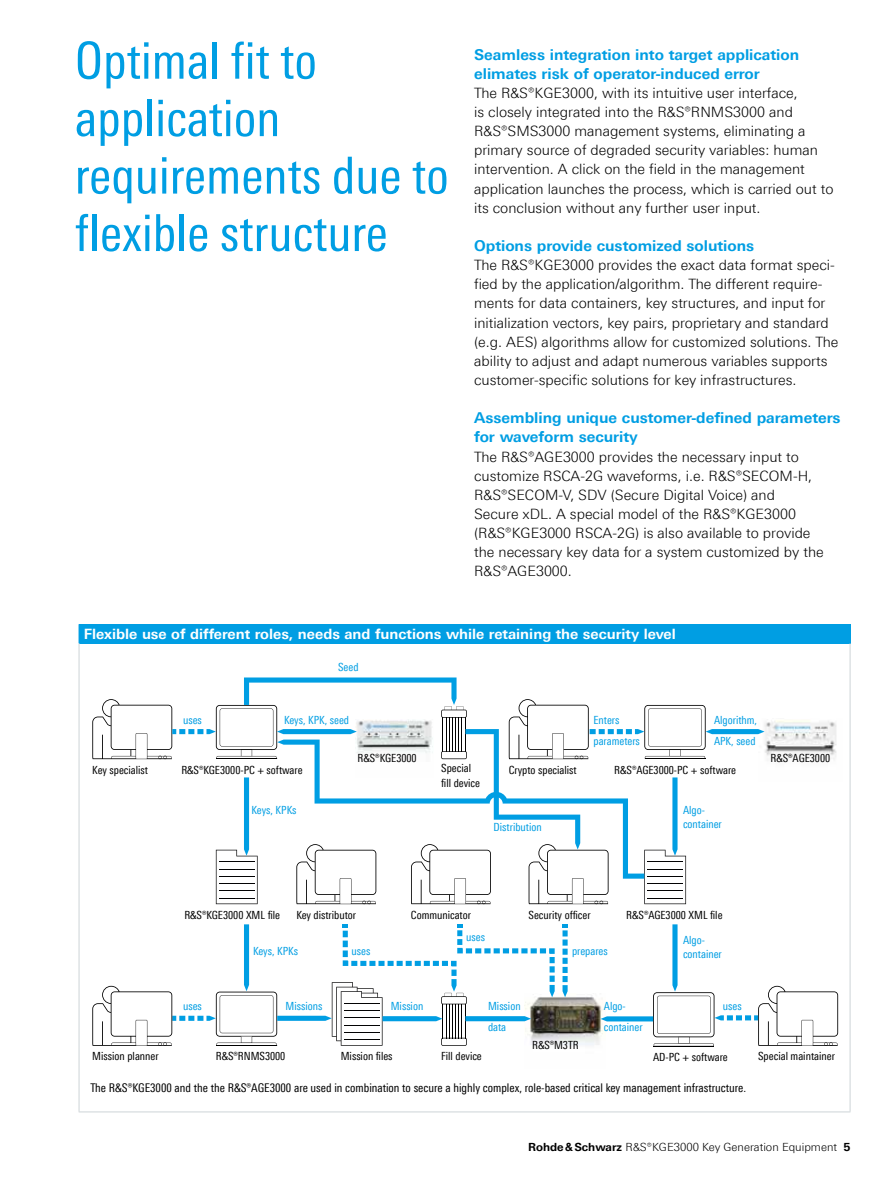
<style>
.page{position:relative;width:893px;height:1191px;background:#fff}
.page>*{position:absolute;margin:0;border:0;box-sizing:border-box;transform-origin:0 0}
.t1{font:51px/57.4px "Linotype Univers 420 Cn";color:#009ee3}
.t2{font:700 15px/19.2px "Linotype Univers 630";color:#009ee3}
.t3{font:300 14.25px/19.2px "Linotype Univers 330";color:#000}
.t4{font:700 14.25px "Linotype Univers 630";color:#fff}
.t5{font:12px "Linotype Univers 420 Cn";color:#000}
.t6{font:11.25px/14.2px "Linotype Univers 420 Cn";color:#000}
.t7{font:11.25px/21px "Linotype Univers 420 Cn";color:#009ee3}
.t8{font:300 11.25px "Linotype Univers 330";color:#000}
.s1{font-family:"Linotype Univers 630";font-weight:700}
</style>
<div class="page">
<div style="left:79px;top:624px;width:771px;height:19px;background:#009ee3"></div>
<svg style="left:850px;top:624px;width:1px;height:19px"></svg>
<hr style="left:79px;top:643px;width:1px;height:468px;background:#cdd4d7">
<hr style="left:850px;top:643px;width:1px;height:468px;background:#cdd4d7">
<hr style="left:79px;top:1111px;width:771px;height:1px;background:#cdd4d7">
<img style="left:555px;top:995px;width:46px;height:50px">
<hr style="left:216px;top:1045px;width:61px;height:1px;background:#000">
<svg style="left:92px;top:924px;width:463px;height:121px"></svg>
<svg style="left:601px;top:924px;width:237px;height:122px"></svg>
<svg style="left:562px;top:924px;width:6px;height:73px"></svg>
<img style="left:764px;top:720px;width:73px;height:41px">
<svg style="left:92px;top:677px;width:672px;height:227px"></svg>
<h1 class="t1" style="left:75px;top:32px;width:375px">Optimal fit to application requirements due to flexible structure</h1>
<p class="t2" style="left:474px;top:44px;width:327px">Seamless integration into target application elimates risk of operator-induced error</p>
<p class="t3" style="left:474px;top:83px;width:361px">The R&amp;S®KGE3000, with its intuitive user interface,<br>is closely integrated into the R&amp;S®RNMS3000 and R&amp;S®SMS3000 management systems, eliminating a primary source of degraded security variables: human intervention. A click on the field in the management application launches the process, which is carried out to its conclusion without any further user input.</p>
<p class="t2" style="left:474px;top:236px;width:282px">Options provide customized solutions</p>
<p class="t3" style="left:474px;top:255px;width:366px">The R&amp;S®KGE3000 provides the exact data format speci&shy;fied by the application/algorithm. The different require&shy;ments for data containers, key structures, and input for initialization vectors, key pairs, proprietary and standard (e.g. AES) algorithms allow for customized solutions. The ability to adjust and adapt numerous variables supports customer-specific solutions for key infrastructures.</p>
<p class="t2" style="left:474px;top:408px;width:368px">Assembling unique customer-defined parameters for waveform security</p>
<p class="t3" style="left:474px;top:447px;width:351px">The R&amp;S®AGE3000 provides the necessary input to customize RSCA-2G waveforms, i.e. R&amp;S®SECOM-H, R&amp;S®SECOM-V, SDV (Secure Digital Voice) and<br>Secure xDL. A special model of the R&amp;S®KGE3000 (R&amp;S®KGE3000 RSCA-2G) is also available to provide the necessary key data for a system customized by the R&amp;S®AGE3000.</p>
<p class="t4" style="left:84px;top:625px;width:593px">Flexible use of different roles, needs and functions while retaining the security level</p>
<p class="t7" style="left:338px;top:656px;width:22px">Seed</p>
<p class="t6" style="left:92px;top:762px;width:57px">Key specialist</p>
<p class="t7" style="left:183px;top:709px;width:20px">uses</p>
<p class="t7" style="left:284px;top:709px;width:67px">Keys, KPK, seed</p>
<p class="t7" style="left:593px;top:709px;width:48px">Enters parameters</p>
<p class="t7" style="left:714px;top:709px;width:45px">Algorithm,<br>APK, seed</p>
<p class="t6" style="left:358px;top:750px;width:61px">¸KGE3000</p>
<p class="t6" style="left:441px;top:761px;width:40px">Special fill device</p>
<p class="t6" style="left:509px;top:762px;width:69px">Crypto specialist</p>
<p class="t6" style="left:181px;top:762px;width:123px">R&amp;S®KGE3000-PC + software</p>
<p class="t6" style="left:614px;top:762px;width:123px">R&amp;S®AGE3000-PC + software</p>
<p class="t7" style="left:252px;top:799px;width:47px">Keys, KPKs</p>
<p class="t7" style="left:683px;top:799px;width:23px">Algo-</p>
<p class="t7" style="left:494px;top:816px;width:50px">Distribution</p>
<p class="t7" style="left:683px;top:813px;width:40px">container</p>
<p class="t6" style="left:771px;top:750px;width:61px">R&amp;S®AGE3000</p>
<p class="t6" style="left:184px;top:907px;width:97px">R&amp;S®KGE3000 XML file</p>
<p class="t6" style="left:626px;top:907px;width:98px">R&amp;S®AGE3000 XML file</p>
<p class="t6" style="left:296px;top:907px;width:61px">Key distributor</p>
<p class="t6" style="left:411px;top:907px;width:62px">Communicator</p>
<p class="t6" style="left:529px;top:907px;width:64px">Security officer</p>
<p class="t7" style="left:466px;top:926px;width:20px">uses</p>
<p class="t7" style="left:683px;top:933px;width:40px;line-height:14.2px">Algo&shy;container</p>
<p class="t7" style="left:253px;top:940px;width:47px">Keys, KPKs</p>
<p class="t7" style="left:572px;top:940px;width:37px">prepares</p>
<p class="t7" style="left:352px;top:940px;width:20px">uses</p>
<p class="t7" style="left:488px;top:995px;width:34px">Mission</p>
<p class="t7" style="left:723px;top:995px;width:20px">uses</p>
<p class="t7" style="left:488px;top:1017px;width:20px">data</p>
<p class="t7" style="left:183px;top:995px;width:20px">uses</p>
<p class="t7" style="left:286px;top:995px;width:38px">Missions</p>
<p class="t7" style="left:604px;top:995px;width:40px">Algo&shy;container</p>
<p class="t7" style="left:391px;top:996px;width:34px">Mission</p>
<p class="t6" style="left:532px;top:1037px;width:48px">¸M3TR</p>
<p class="t6" style="left:216px;top:1049px;width:71px">R&amp;S®RNMS3000</p>
<p class="t6" style="left:653px;top:1050px;width:76px">AD-PC + software</p>
<p class="t6" style="left:341px;top:1049px;width:53px">Mission files</p>
<p class="t6" style="left:92px;top:1049px;width:68px">Mission planner</p>
<p class="t6" style="left:441px;top:1049px;width:42px">Fill device</p>
<p class="t6" style="left:758px;top:1049px;width:78px">Special maintainer</p>
<p class="t5" style="left:90px;top:1081px;width:657px">The R&amp;S®KGE3000 and the the R&amp;S®AGE3000 are used in combination to secure a highly complex, role-based critical key management infrastructure.</p>
<p class="t8" style="left:528px;top:1140px;width:324px"><span class="s1">Rohde&amp;Schwarz</span> R&amp;S®KGE3000 Key Generation Equipment <span class="s1">5</span></p>
</div>
